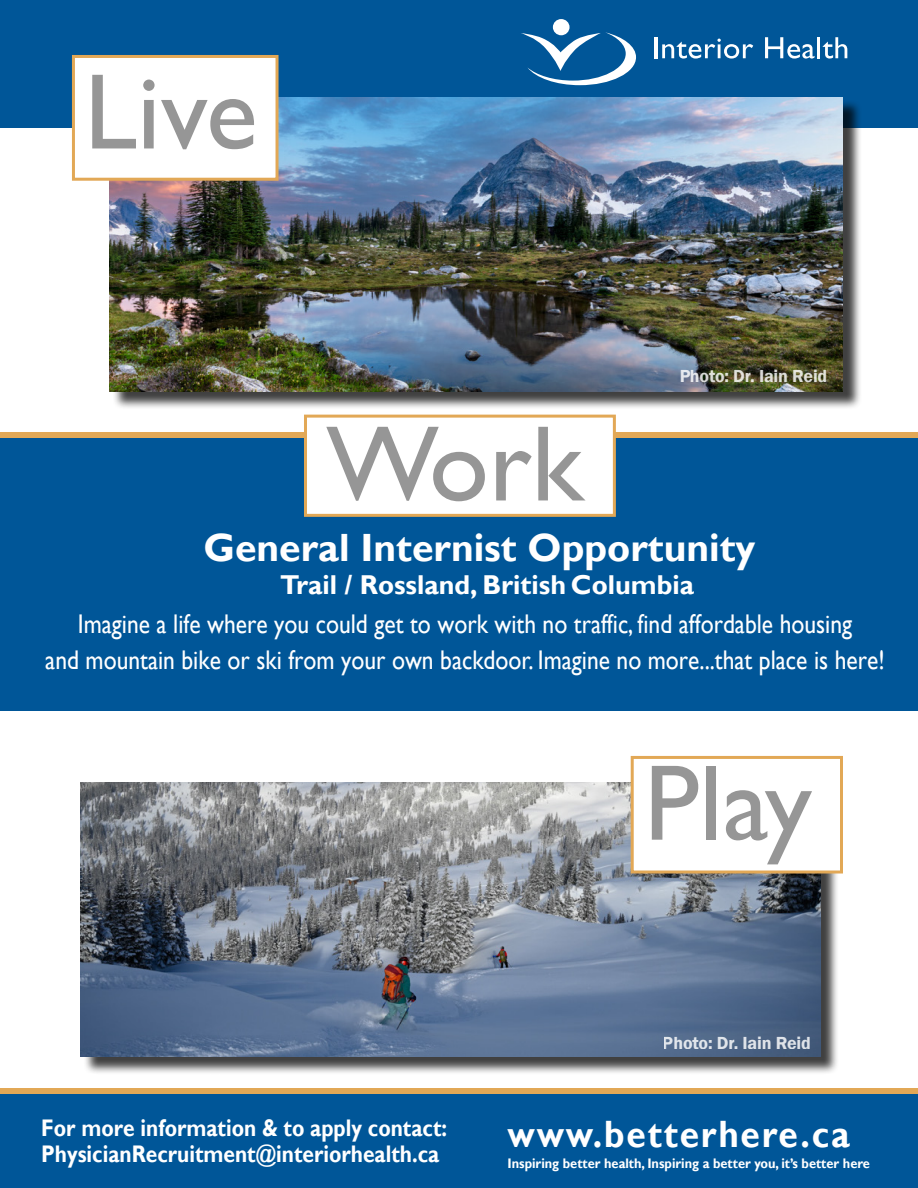
<style>
.page{position:relative;width:918px;height:1188px;background:#fff}
.page>*{position:absolute;margin:0;border:0;box-sizing:border-box;transform-origin:0 0}
.t1{font:108px "Gill Sans";color:#969696}
.t2{font:700 39.45px "Gill Sans";color:#fff}
.t3{font:700 38.1px "Gill Sans";letter-spacing:.05em;color:#fff;scale:.92 1}
.t4{font:700 27.3px "Gill Sans";color:#fff}
.t5{font:27px/36px "Gill Sans";color:#fff;text-align:center;scale:.87 1}
.t6{font:700 24px/25.5px "Gill Sans";color:#fff;scale:.87 1}
.t7{font:600 18px "Franklin Gothic";letter-spacing:-.01em;color:#fff}
.t8{font:700 13.8px "Gill Sans";color:#fff;scale:.92 1}
</style>
<div class="page">
<div style="left:0;top:0;width:918px;height:128px;background:#005698"></div>
<div style="left:0;top:1094px;width:918px;height:94px;background:#005698"></div>
<div style="left:0;top:437px;width:918px;height:274px;background:#005698"></div>
<div style="left:0;top:1089px;width:918px;height:5px;background:#e2a856"></div>
<div style="left:0;top:432px;width:918px;height:5px;background:#e2a856"></div>
<div style="left:304px;top:415px;width:312px;height:102px;background:#fff;border:3px solid #e2a856"></div>
<div style="left:112px;top:100px;width:750px;height:310px;background:#000;opacity:.75"></div>
<img style="left:110px;top:97px;width:733px;height:295px">
<div style="left:72px;top:55px;width:207px;height:126px;background:#fff;border:3px solid #e2a856"></div>
<div style="left:83px;top:785px;width:756px;height:290px;background:#000;opacity:.75"></div>
<img style="left:81px;top:783px;width:739px;height:273px">
<div style="left:631px;top:756px;width:212px;height:118px;background:#fff;border:3px solid #e2a856"></div>
<div style="left:553px;top:19px;width:17px;height:16px;background:#fff;border-radius:50%"></div>
<svg style="left:521px;top:32px;width:115px;height:53px"></svg>
<hr style="left:654px;top:37px;width:4px;height:21px;background:#fff">
<svg style="left:662px;top:39px;width:91px;height:20px"></svg>
<svg style="left:765px;top:37px;width:50px;height:22px"></svg>
<hr style="left:817px;top:37px;width:3px;height:21px;background:#fff">
<svg style="left:823px;top:37px;width:24px;height:22px"></svg>
<h1 class="t1" style="left:84px;top:49px;width:175px">Live</h1>
<h1 class="t1" style="left:326px;top:401px;width:258px">Work</h1>
<p class="t7" style="left:679px;top:365px;width:150px">Photo: Dr. Iain Reid</p>
<h2 class="t2" style="left:203px;top:524px;width:554px">General Internist Opportunity</h2>
<p class="t4" style="left:280px;top:568px;width:416px">Trail / Rossland, British Columbia</p>
<p class="t5" style="left:45px;top:606px;width:966px">Imagine a life where you could get to work with no traffic, find affordable housing<br>and mountain bike or ski from your own backdoor. Imagine no more...that place is here!</p>
<h1 class="t1" style="left:644px;top:741px;width:169px">Play</h1>
<p class="t6" style="left:41px;top:1116px;width:468px">For more information &amp; to apply contact:<br>PhysicianRecruitment@interiorhealth.ca</p>
<p class="t7" style="left:663px;top:1031px;width:150px">Photo: Dr. Iain Reid</p>
<h3 class="t3" style="left:508px;top:1111px;width:373px">www.betterhere.ca</h3>
<p class="t8" style="left:508px;top:1155px;width:395px">Inspiring better health, Inspiring a better you, it’s better here</p>
</div>
